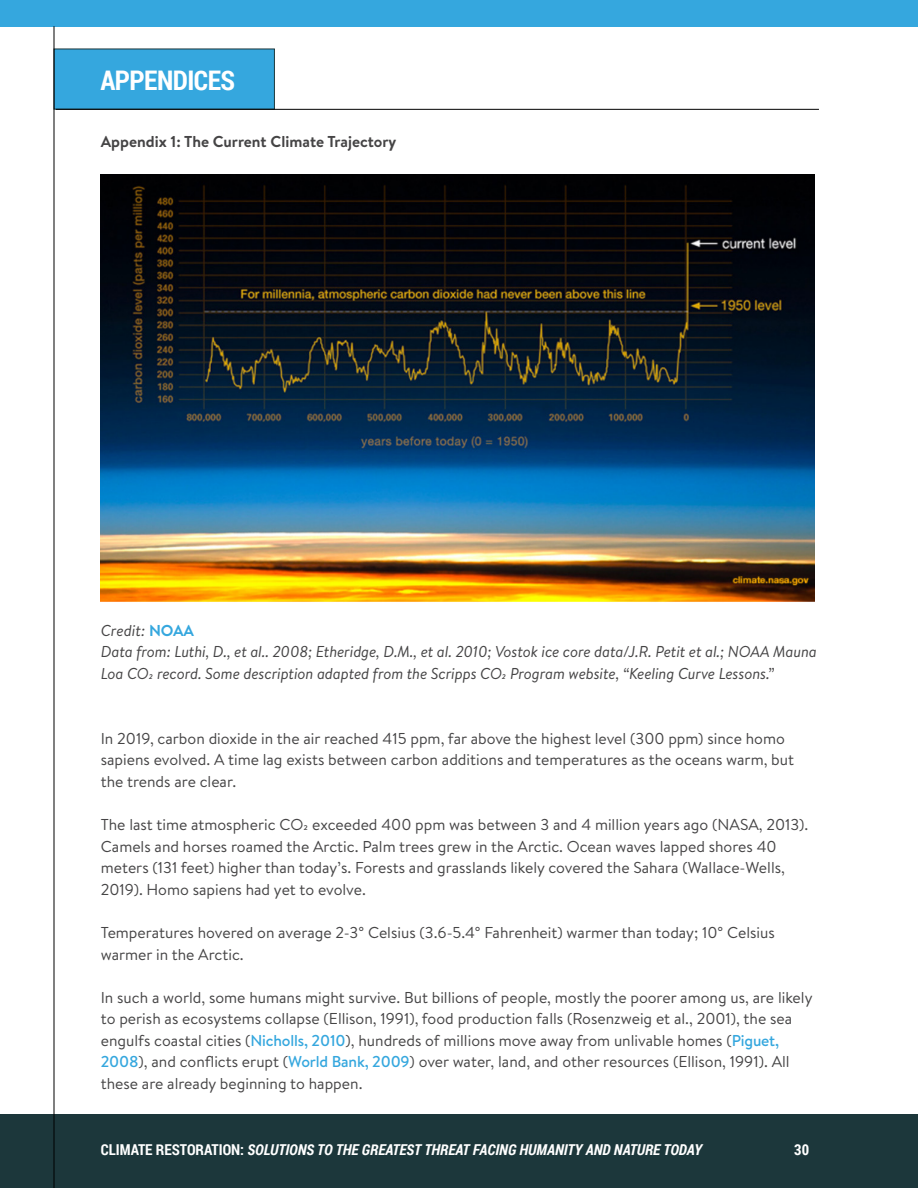
<style>
.page{position:relative;width:918px;height:1188px;background:#fff}
.page>*{position:absolute;margin:0;border:0;box-sizing:border-box;transform-origin:0 0}
.t1{font:700 27px "Roboto Condensed";letter-spacing:-.02em;color:#fff}
.t2{font:15.75px/21.6px "Brandon Text";color:#454445}
.t3{font:italic 15.75px/21.6px "Brandon Text";letter-spacing:-.01em;color:#454445}
.t4{font:700 15.75px "Brandon Text";color:#454445}
.t5{font:italic 700 15px "Roboto Condensed";color:#fff}
.t6{font:700 15px "Roboto Condensed";color:#fff}
.s1{font-weight:700;font-style:normal;color:#35a7de}
.s2{font-weight:500;color:#35a7de}
.s3{font-style:normal}
</style>
<div class="page">
<div style="left:0;top:1114px;width:918px;height:74px;background:#1c373b"></div>
<div style="left:0;top:0;width:918px;height:26px;background:#35a7de"></div>
<div style="left:54px;top:49px;width:221px;height:60px;background:#35a7de"></div>
<hr style="left:54px;top:26px;width:1px;height:1162px;background:#000">
<img style="left:100px;top:174px;width:715px;height:428px">
<hr style="left:56px;top:109px;width:763px;height:1px;background:#000">
<h1 class="t1" style="left:100px;top:61px;width:136px">APPENDICES</h1>
<p class="t4" style="left:101px;top:131px;width:297px">Appendix 1: The Current Climate Trajectory</p>
<p class="t3" style="left:101px;top:619px;width:718px">Credit: <span class="s1">NOAA<br></span>Data from: Luthi, D., et al.. 2008; Etheridge, D.M., et al. 2010; Vostok ice core data/J.R. Petit et al.; NOAA Mauna<br>Loa CO2 record. Some description adapted from the Scripps CO2 Program website, “Keeling Curve Lessons.”</p>
<p class="t2" style="left:101px;top:727px;width:695px">In 2019, carbon dioxide in the air reached 415 ppm, far above the highest level (300 ppm) since homo sapiens evolved. A time lag exists between carbon additions and temperatures as the oceans warm, but the trends are clear.</p>
<p class="t2" style="left:101px;top:813px;width:709px">The last time atmospheric CO2 exceeded 400 ppm was between 3 and 4 million years ago (NASA, 2013).<br>Camels and horses roamed the Arctic. Palm trees grew in the Arctic. Ocean waves lapped shores 40 meters (131 feet) higher than today’s. Forests and grasslands likely covered the Sahara (Wallace-Wells, 2019). Homo sapiens had yet to evolve.</p>
<p class="t2" style="left:101px;top:921px;width:676px">Temperatures hovered on average 2-3° Celsius (3.6-5.4° Fahrenheit) warmer than today; 10° Celsius warmer in the Arctic.</p>
<p class="t2" style="left:101px;top:986px;width:713px">In such a world, some humans might survive. But billions of people, mostly the poorer among us, are likely to perish as ecosystems collapse (Ellison, 1991), food production falls (Rosenzweig et al., 2001), the sea engulfs coastal cities (<span class="s2">Nicholls, 2010</span>), hundreds of millions move away from unlivable homes (<span class="s2">Piguet, 2008</span>), and conflicts erupt (<span class="s2">World Bank, 2009</span>) over water, land, and other resources (Ellison, 1991). All these are already beginning to happen.</p>
<p class="t5" style="left:101px;top:1139px;width:603px"><span class="s3">CLIMATE RESTORATION:</span> SOLUTIONS TO THE GREATEST THREAT FACING HUMANITY AND NATURE TODAY</p>
<p class="t6" style="left:794px;top:1139px;width:16px">30</p>
</div>
